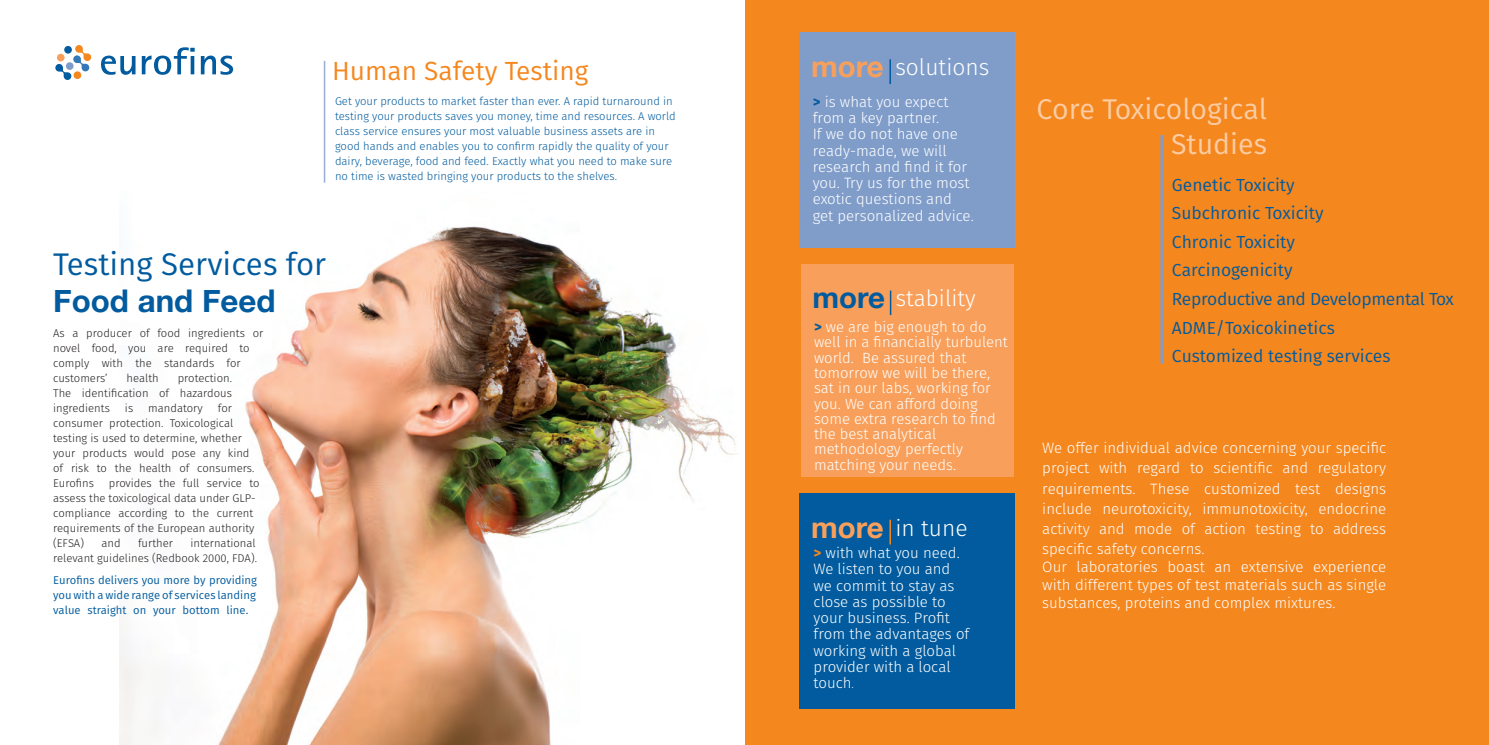
<style>
.page{position:relative;width:1489px;height:745px;background:#fff}
.page>*{position:absolute;margin:0;border:0;box-sizing:border-box;transform-origin:0 0}
.t1{font:31.25px "Fira Sans";color:#015b9e}
.t2{font:700 31.25px "Helvetica Neue";color:#015b9e}
.t3{font:28.5px/34.2px "Fira Sans";color:#fccda5;text-align:right}
.t4{font:26.25px "Fira Sans";color:#f5871f}
.t5{font:300 22.75px "Fira Sans";color:#fff}
.t6{font:300 22.5px "Fira Sans";color:#fff}
.t7{font:17.5px/28.5px "Fira Sans";color:#015b9e}
.t8{font:300 15px/16.2px "Fira Sans";color:#fff;text-align:justify}
.t9{font:300 14.88px/15.2px "Fira Sans";color:#fff}
.t10{font:300 11.25px/15px "Fira Sans";color:#231f20}
.t11{font:300 11.25px/15px "Fira Sans";color:#015b9e}
.t12{font:11.25px/15px "Fira Sans";color:#015b9e;text-align:justify}
.s1{font-family:"Helvetica Neue";font-weight:700;font-size:29.38px;color:#f8a05b}
.s2{font-weight:700;color:#015b9e}
.s3{font-family:"Helvetica Neue";font-weight:700;font-size:29.38px;color:#015b9e}
.s4{font-weight:700;font-size:15px;color:#015b9e}
.s5{font-weight:700;color:#f5871f}
.s6{font-size:11.25px}
</style>
<div class="page">
<img style="left:119px;top:226px;width:617px;height:518px">
<div style="left:745px;top:0;width:743px;height:744px;background:#f5871f"></div>
<hr style="left:1160px;top:135px;width:3px;height:228px;background:#809dca">
<hr style="left:324px;top:61px;width:1px;height:121px;background:#98aed4">
<div style="left:799px;top:33px;width:216px;height:215px;background:#809dca"></div>
<svg style="left:889px;top:59px;width:1px;height:25px"></svg>
<div style="left:799px;top:493px;width:216px;height:215px;background:#015b9e"></div>
<svg style="left:889px;top:519px;width:1px;height:25px"></svg>
<svg style="left:101px;top:56px;width:34px;height:19px"></svg>
<svg style="left:142px;top:47px;width:53px;height:28px"></svg>
<svg style="left:201px;top:56px;width:32px;height:19px"></svg>
<svg style="left:55px;top:45px;width:36px;height:35px"></svg>
<div style="left:801px;top:264px;width:212px;height:213px;background:#f8a05b"></div>
<hr style="left:889px;top:290px;width:2px;height:25px;background:#015b9e">
<h3 class="t4" style="left:332px;top:51px;width:258px">Human Safety Testing</h3>
<p class="t11" style="left:335px;top:93px;width:342px">Get your products to market faster than ever. A rapid turnaround in testing your products saves you money, time and resources. A world class service ensures your most valuable business assets are in good hands and enables you to confirm rapidly the quality of your dairy, beverage, food and feed. Exactly what you need to make sure no time is wasted bringing your products to the shelves.</p>
<h1 class="t1" style="left:53px;top:240px;width:274px">Testing Services for</h1>
<h1 class="t2" style="left:53px;top:276px;width:224px">Food and Feed</h1>
<p class="t10" style="left:53px;top:325px;width:212px">As a producer of food ingredients or novel food, you are required to comply with the standards for customers’</p>
<p class="t10" style="left:53px;top:370px;width:180px;text-align:justify;text-indent:124px">protection.<br>The identification of hazardous ingredients</p>
<p class="t10" style="left:127px;top:370px;width:34px">health</p>
<p class="t10" style="left:125px;top:400px;width:10px">is</p>
<p class="t10" style="left:148px;top:400px;width:56px">mandatory</p>
<p class="t10" style="left:53px;top:400px;width:203px;text-indent:165px">for consumer protection. Toxicological testing is used to determine, whether your products would pose any kind of risk to the health of consumers.<br>Eurofins</p>
<p class="t10" style="left:53px;top:475px;width:208px;text-indent:56px">provides the full service to assess the toxicological data under GLP&shy;compliance according to the current requirements of the European authority (EFSA)</p>
<p class="t10" style="left:53px;top:535px;width:205px;text-align:right">international<br>relevant guidelines (Redbook 2000, FDA).</p>
<p class="t12" style="left:53px;top:572px;width:205px">Eurofins delivers you more by providing you with a wide range of services landing value straight on your bottom line.</p>
<p class="t10" style="left:101px;top:535px;width:21px">and</p>
<p class="t10" style="left:138px;top:535px;width:37px">further</p>
<h3 class="t5" style="left:811px;top:51px;width:180px"><span class="s1">more</span> solutions</h3>
<p class="t8" style="left:812px;top:93px;width:162px;text-align:left"><span class="s2">&gt;</span> is what you expect from a key partner.<br>If we do not have one ready-made, we will research and find it for you. Try us for the most exotic questions and get personalized advice.</p>
<h3 class="t6" style="left:812px;top:282px;width:165px"><span class="s3">more</span> stability</h3>
<p class="t9" style="left:814px;top:319px;width:195px"><span class="s4">&gt;</span> we are big enough to do well in a financially turbulent world. Be assured that tomorrow we will be there, sat in our labs, working for you. We can afford doing some extra research to find the best analytical methodology perfectly matching your needs.</p>
<h3 class="t5" style="left:811px;top:511px;width:158px"><span class="s1">more</span> in tune</h3>
<p class="t8" style="left:813px;top:544px;width:157px;text-align:left"><span class="s5">&gt;</span> with what you need.<br>We listen to you and we commit to stay as close as possible to your business. Profit from the advantages of working with a global provider with a local touch<span class="s6">.</span></p>
<h2 class="t3" style="left:1036px;top:91px;width:232px">Core Toxicological<br>Studies</h2>
<p class="t7" style="left:1171px;top:170px;width:283px">Genetic Toxicity<br>Subchronic Toxicity<br>Chronic Toxicity<br>Carcinogenicity<br>Reproductive and Developmental Tox<br>ADME/Toxicokinetics<br>Customized testing services</p>
<p class="t8" style="left:1042px;top:438px;width:345px;line-height:20px">We offer individual advice concerning your specific project with regard to scientific and regulatory requirements. These customized test designs include neurotoxicity, immunotoxicity, endocrine activity and mode of action testing to address specific safety concerns.</p>
<p class="t8" style="left:1042px;top:557px;width:345px;line-height:18px">Our laboratories boast an extensive experience with different types of test materials such as single substances, proteins and complex mixtures.</p>
</div>
